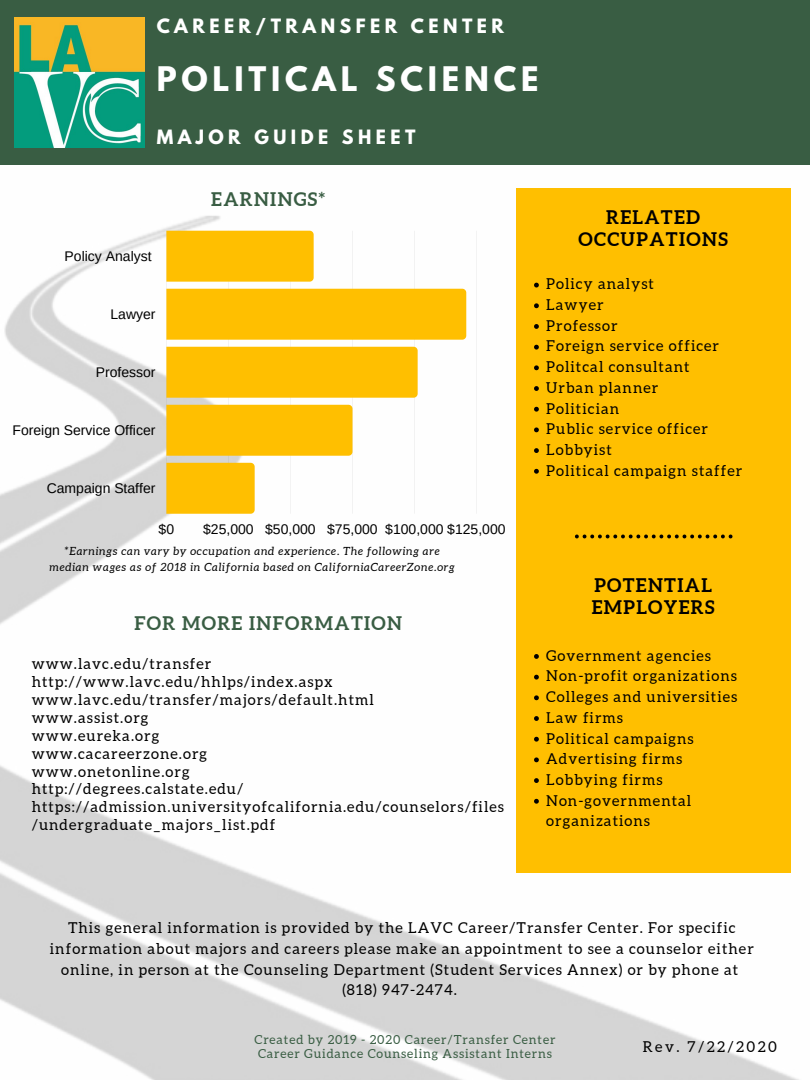
<style>
.page{position:relative;width:810px;height:1080px;background:#fff}
.page>*{position:absolute;margin:0;border:0;box-sizing:border-box;transform-origin:0 0}
.t1{font:700 30px "League Spartan";letter-spacing:.16em;color:#fff}
.t2{font:700 18.75px/21.6px "Aleo";letter-spacing:.07em;color:#000;text-align:center}
.t3{font:700 18.75px "Aleo";letter-spacing:.07em;color:#395d43}
.t4{font:700 17.5px "League Spartan";letter-spacing:.255em;color:#fff}
.t5{font:15px/20.7px "Aleo";letter-spacing:.07em;color:#000}
.t6{font:15px "Aleo";letter-spacing:.16em;color:#000}
.t7{font:14px "Arimo";color:#000}
.t8{font:12.5px/13.1px "Aleo";letter-spacing:.07em;color:#395d43}
.t9{font:italic 11.25px/15.8px "Aleo";letter-spacing:.07em;color:#000;text-align:center}
</style>
<div class="page">
<img style="left:0;top:164px;width:810px;height:916px">
<div style="left:517px;top:188px;width:274px;height:685px;background:#ffbf00"></div>
<svg style="left:534px;top:654px;width:5px;height:5px"></svg>
<svg style="left:534px;top:675px;width:5px;height:5px"></svg>
<svg style="left:534px;top:695px;width:5px;height:5px"></svg>
<svg style="left:534px;top:716px;width:5px;height:5px"></svg>
<svg style="left:534px;top:737px;width:5px;height:5px"></svg>
<svg style="left:534px;top:757px;width:5px;height:5px"></svg>
<svg style="left:534px;top:778px;width:5px;height:5px"></svg>
<svg style="left:534px;top:799px;width:5px;height:5px"></svg>
<svg style="left:575px;top:535px;width:158px;height:3px"></svg>
<div style="left:0;top:0;width:810px;height:164px;background:#395d43"></div>
<img style="left:14px;top:18px;width:131px;height:130px">
<hr style="left:166px;top:231px;width:1px;height:283px;background:#222">
<hr style="left:228px;top:231px;width:1px;height:283px;background:#222">
<hr style="left:290px;top:231px;width:1px;height:283px;background:#222">
<hr style="left:352px;top:231px;width:1px;height:283px;background:#222">
<hr style="left:414px;top:231px;width:1px;height:283px;background:#222">
<hr style="left:476px;top:231px;width:1px;height:283px;background:#222">
<div style="left:166px;top:231px;width:148px;height:51px;background:#ffbf00"></div>
<div style="left:166px;top:289px;width:300px;height:51px;background:#ffbf00"></div>
<div style="left:166px;top:347px;width:252px;height:51px;background:#ffbf00"></div>
<div style="left:166px;top:405px;width:187px;height:51px;background:#ffbf00"></div>
<div style="left:166px;top:463px;width:89px;height:51px;background:#ffbf00"></div>
<svg style="left:534px;top:283px;width:5px;height:4px"></svg>
<svg style="left:534px;top:303px;width:5px;height:5px"></svg>
<svg style="left:534px;top:324px;width:5px;height:5px"></svg>
<svg style="left:534px;top:345px;width:5px;height:5px"></svg>
<svg style="left:534px;top:365px;width:5px;height:5px"></svg>
<svg style="left:534px;top:386px;width:5px;height:5px"></svg>
<svg style="left:534px;top:407px;width:5px;height:5px"></svg>
<svg style="left:534px;top:427px;width:5px;height:5px"></svg>
<svg style="left:534px;top:448px;width:5px;height:5px"></svg>
<svg style="left:534px;top:469px;width:5px;height:5px"></svg>
<p class="t4" style="left:157px;top:17px;width:349px">CAREER/TRANSFER CENTER</p>
<h1 class="t1" style="left:157px;top:64px;width:383px">POLITICAL SCIENCE</h1>
<p class="t4" style="left:157px;top:129px;width:260px">MAJOR GUIDE SHEET</p>
<p class="t7" style="left:65px;top:248px;width:89px">Policy Analyst</p>
<p class="t7" style="left:110px;top:306px;width:47px">Lawyer</p>
<p class="t7" style="left:96px;top:364px;width:61px">Professor</p>
<p class="t7" style="left:13px;top:422px;width:145px">Foreign Service Officer</p>
<p class="t7" style="left:47px;top:480px;width:110px">Campaign Staffer</p>
<p class="t3" style="left:211px;top:188px;width:116px">EARNINGS*</p>
<p class="t7" style="left:159px;top:521px;width:17px">$0</p>
<p class="t7" style="left:203px;top:521px;width:304px">$25,000 $50,000 $75,000 $100,000 $125,000</p>
<p class="t9" style="left:49px;top:543px;width:407px">*Earnings can vary by occupation and experience. The following are median wages as of 2018 in California based on CaliforniaCareerZone.org</p>
<p class="t3" style="left:135px;top:612px;width:269px">FOR MORE INFORMATION</p>
<p class="t5" style="left:32px;top:655px;width:474px;line-height:17.9px">www.lavc.edu/transfer http://www.lavc.edu/hhlps/index.aspx www.lavc.edu/transfer/majors/default.html<br>www.assist.org<br>www.eureka.org<br>www.cacareerzone.org<br>www.onetonline.org<br>http://degrees.calstate.edu/ https://admission.universityofcalifornia.edu/counselors/files /undergraduate_majors_list.pdf</p>
<p class="t2" style="left:579px;top:207px;width:151px">RELATED<br>OCCUPATIONS</p>
<p class="t5" style="left:546px;top:274px;width:198px">Policy analyst<br>Lawyer<br>Professor<br>Foreign service officer<br>Politcal consultant<br>Urban planner<br>Politician<br>Public service officer<br>Lobbyist<br>Political campaign staffer</p>
<p class="t2" style="left:592px;top:574px;width:124px;text-align:left">POTENTIAL<br>EMPLOYERS</p>
<p class="t5" style="left:546px;top:645px;width:193px">Government agencies<br>Non-profit organizations<br>Colleges and universities<br>Law firms<br>Political campaigns<br>Advertising firms<br>Lobbying firms<br>Non-governmental organizations</p>
<p class="t5" style="left:50px;top:918px;width:705px;text-align:center">This general information is provided by the LAVC Career/Transfer Center. For specific information about majors and careers please make an appointment to see a counselor either online, in person at the Counseling Department (Student Services Annex) or by phone at (818) 947-2474.</p>
<p class="t8" style="left:255px;top:1033px;width:302px">Created by 2019 - 2020 Career/Transfer Center<br>Career Guidance Counseling Assistant Interns</p>
<p class="t6" style="left:643px;top:1038px;width:136px">Rev. 7/22/2020</p>
</div>
